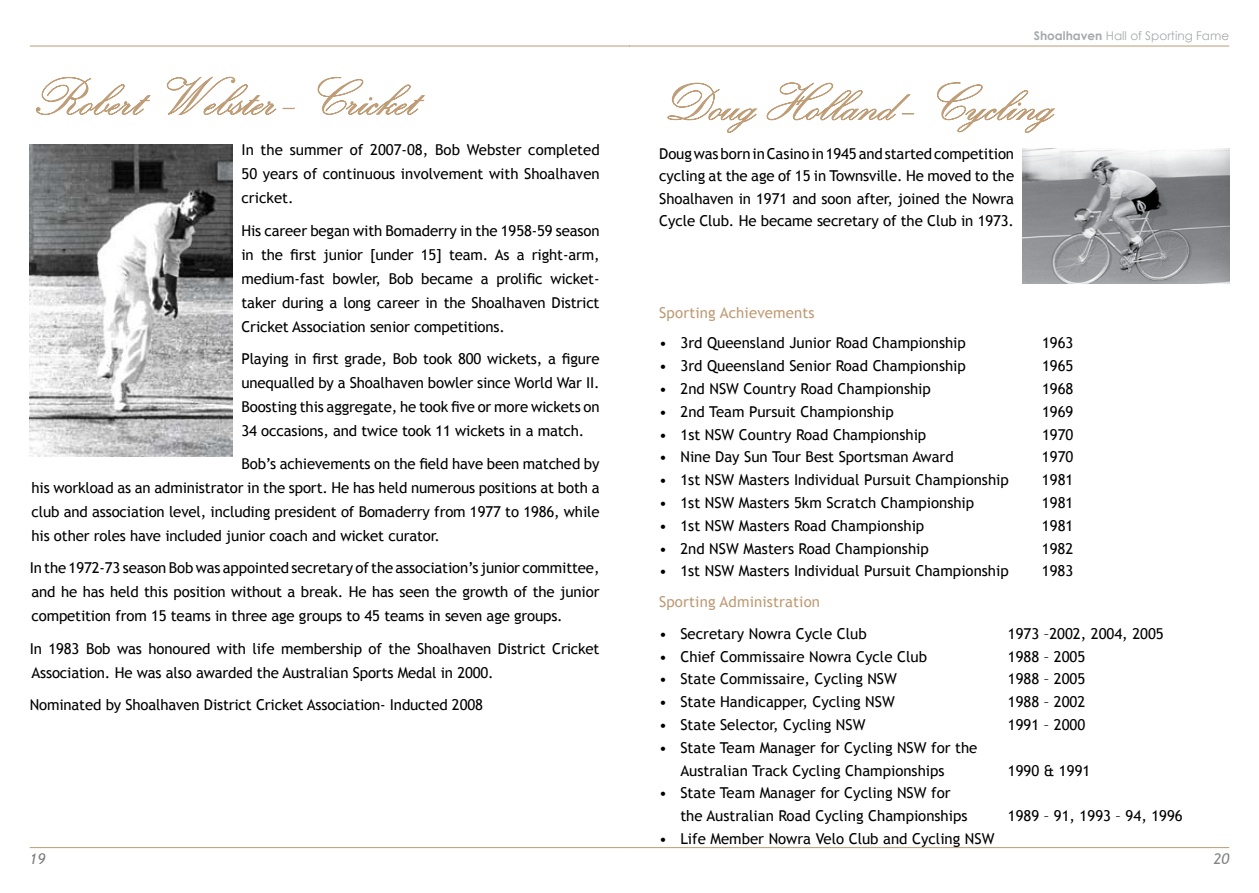
<style>
.page{position:relative;width:1259px;height:893px;background:#fff}
.page>*{position:absolute;margin:0;border:0;box-sizing:border-box;transform-origin:0 0}
.t1{font:500 54px "Kunstlerschreibsch D";color:#be9c76}
.t2{font:15px/24px "Trebuchet MS";color:#000;text-align:justify}
.t3{font:15px "Trebuchet MS";letter-spacing:.01em;color:#be9c76}
.t4{font:italic 15px "Trebuchet MS";color:#000}
.t5{font:12px "Century Gothic";color:#a7a9ac}
.s1{font-weight:700}
</style>
<div class="page">
<hr style="left:30px;top:847px;width:599px;height:1px;background:#be9c76">
<hr style="left:30px;top:46px;width:599px;height:1px;background:#be9c76">
<hr style="left:629px;top:847px;width:600px;height:1px;background:#be9c76">
<hr style="left:629px;top:46px;width:600px;height:1px;background:#be9c76">
<svg style="left:667px;top:83px;width:90px;height:50px"></svg>
<svg style="left:766px;top:82px;width:148px;height:39px"></svg>
<svg style="left:937px;top:82px;width:118px;height:51px"></svg>
<img style="left:1022px;top:149px;width:207px;height:135px">
<svg style="left:36px;top:77px;width:115px;height:38px"></svg>
<svg style="left:167px;top:76px;width:110px;height:39px"></svg>
<svg style="left:317px;top:77px;width:108px;height:38px"></svg>
<img style="left:30px;top:145px;width:203px;height:311px">
<h1 class="t1" style="left:30px;top:71px;width:387px">Robert Webster – Cricket</h1>
<p class="t2" style="left:241px;top:138px;width:360px">In the summer of 2007-08, Bob Webster completed 50 years of continuous involvement with Shoalhaven cricket.</p>
<p class="t2" style="left:241px;top:218px;width:360px">His career began with Bomaderry in the 1958-59 season in the first junior [under 15] team. As a right-arm, medium-fast bowler, Bob became a prolific wicket&shy;taker during a long career in the Shoalhaven District Cricket Association senior competitions.</p>
<p class="t2" style="left:241px;top:347px;width:360px">Playing in first grade, Bob took 800 wickets, a figure unequalled by a Shoalhaven bowler since World War II.<br>Boosting this aggregate, he took five or more wickets on 34 occasions, and twice took 11 wickets in a match.</p>
<p class="t2" style="left:32px;top:451px;width:569px;text-indent:210px">Bob’s achievements on the field have been matched by his workload as an administrator in the sport. He has held numerous positions at both a club and association level, including president of Bomaderry from 1977 to 1986, while his other roles have included junior coach and wicket curator.</p>
<p class="t2" style="left:30px;top:556px;width:571px">In the 1972-73 season Bob was appointed secretary of the association’s junior committee, and he has held this position without a break. He has seen the growth of the junior competition from 15 teams in three age groups to 45 teams in seven age groups.</p>
<p class="t2" style="left:30px;top:636px;width:571px">In 1983 Bob was honoured with life membership of the Shoalhaven District Cricket<br>Association. He was also awarded the Australian Sports Medal in 2000.</p>
<p class="t2" style="left:30px;top:693px;width:455px">Nominated by Shoalhaven District Cricket Association- Inducted 2008</p>
<p class="t5" style="left:1033px;top:27px;width:197px"><span class="s1">Shoalhaven</span> Hall of Sporting Fame</p>
<h1 class="t1" style="left:659px;top:77px;width:394px">Doug Holland – Cycling</h1>
<p class="t2" style="left:659px;top:143px;width:356px;line-height:22.5px">Doug was born in Casino in 1945 and started competition cycling at the age of 15 in Townsville. He moved to the Shoalhaven in 1971 and soon after, joined the Nowra Cycle Club. He became secretary of the Club in 1973.</p>
<p class="t3" style="left:659px;top:304px;width:157px">Sporting Achievements</p>
<p class="t2" style="left:659px;top:331px;width:308px">• 3rd Queensland Junior Road Championship</p>
<p class="t2" style="left:1042px;top:331px;width:33px">1963</p>
<p class="t2" style="left:659px;top:354px;width:308px">• 3rd Queensland Senior Road Championship</p>
<p class="t2" style="left:1042px;top:354px;width:33px">1965</p>
<p class="t2" style="left:659px;top:377px;width:273px">• 2nd NSW Country Road Championship</p>
<p class="t2" style="left:1042px;top:377px;width:33px">1968</p>
<p class="t2" style="left:659px;top:400px;width:236px">• 2nd Team Pursuit Championship</p>
<p class="t2" style="left:1042px;top:400px;width:33px">1969</p>
<p class="t2" style="left:659px;top:422px;width:269px">• 1st NSW Country Road Championship</p>
<p class="t2" style="left:1042px;top:422px;width:33px">1970</p>
<p class="t2" style="left:659px;top:445px;width:296px">• Nine Day Sun Tour Best Sportsman Award</p>
<p class="t2" style="left:1042px;top:445px;width:33px">1970</p>
<p class="t2" style="left:659px;top:468px;width:351px">• 1st NSW Masters Individual Pursuit Championship</p>
<p class="t2" style="left:1042px;top:468px;width:33px">1981</p>
<p class="t2" style="left:659px;top:491px;width:316px">• 1st NSW Masters 5km Scratch Championship</p>
<p class="t2" style="left:1042px;top:491px;width:33px">1981</p>
<p class="t2" style="left:659px;top:514px;width:267px">• 1st NSW Masters Road Championship</p>
<p class="t2" style="left:1042px;top:514px;width:33px">1981</p>
<p class="t2" style="left:659px;top:536px;width:271px">• 2nd NSW Masters Road Championship</p>
<p class="t2" style="left:1042px;top:536px;width:33px">1982</p>
<p class="t2" style="left:659px;top:559px;width:351px">• 1st NSW Masters Individual Pursuit Championship</p>
<p class="t2" style="left:1042px;top:559px;width:33px">1983</p>
<p class="t3" style="left:659px;top:593px;width:162px">Sporting Administration</p>
<p class="t2" style="left:659px;top:622px;width:209px">• Secretary Nowra Cycle Club</p>
<p class="t2" style="left:1008px;top:622px;width:157px">1973 –2002, 2004, 2005</p>
<p class="t2" style="left:659px;top:644px;width:269px">• Chief Commissaire Nowra Cycle Club</p>
<p class="t2" style="left:1008px;top:644px;width:79px">1988 – 2005</p>
<p class="t2" style="left:659px;top:667px;width:239px">• State Commissaire, Cycling NSW</p>
<p class="t2" style="left:1008px;top:667px;width:79px">1988 – 2005</p>
<p class="t2" style="left:659px;top:690px;width:237px">• State Handicapper, Cycling NSW</p>
<p class="t2" style="left:1008px;top:690px;width:79px">1988 – 2002</p>
<p class="t2" style="left:659px;top:713px;width:208px">• State Selector, Cycling NSW</p>
<p class="t2" style="left:1008px;top:713px;width:79px">1991 – 2000</p>
<p class="t2" style="left:680px;top:736px;width:298px;line-height:22.8px;text-indent:-21px">• State Team Manager for Cycling NSW for the<br>Australian Track Cycling Championships</p>
<p class="t2" style="left:1008px;top:758px;width:84px">1990 &amp; 1991</p>
<p class="t2" style="left:680px;top:782px;width:289px;line-height:22.8px;text-indent:-21px">• State Team Manager for Cycling NSW for the Australian Road Cycling Championships</p>
<p class="t2" style="left:659px;top:827px;width:337px">• Life Member Nowra Velo Club and Cycling NSW</p>
<p class="t2" style="left:1008px;top:804px;width:176px">1989 – 91, 1993 – 94, 1996</p>
<p class="t4" style="left:30px;top:849px;width:17px">19</p>
<p class="t4" style="left:1213px;top:849px;width:17px">20</p>
</div>
